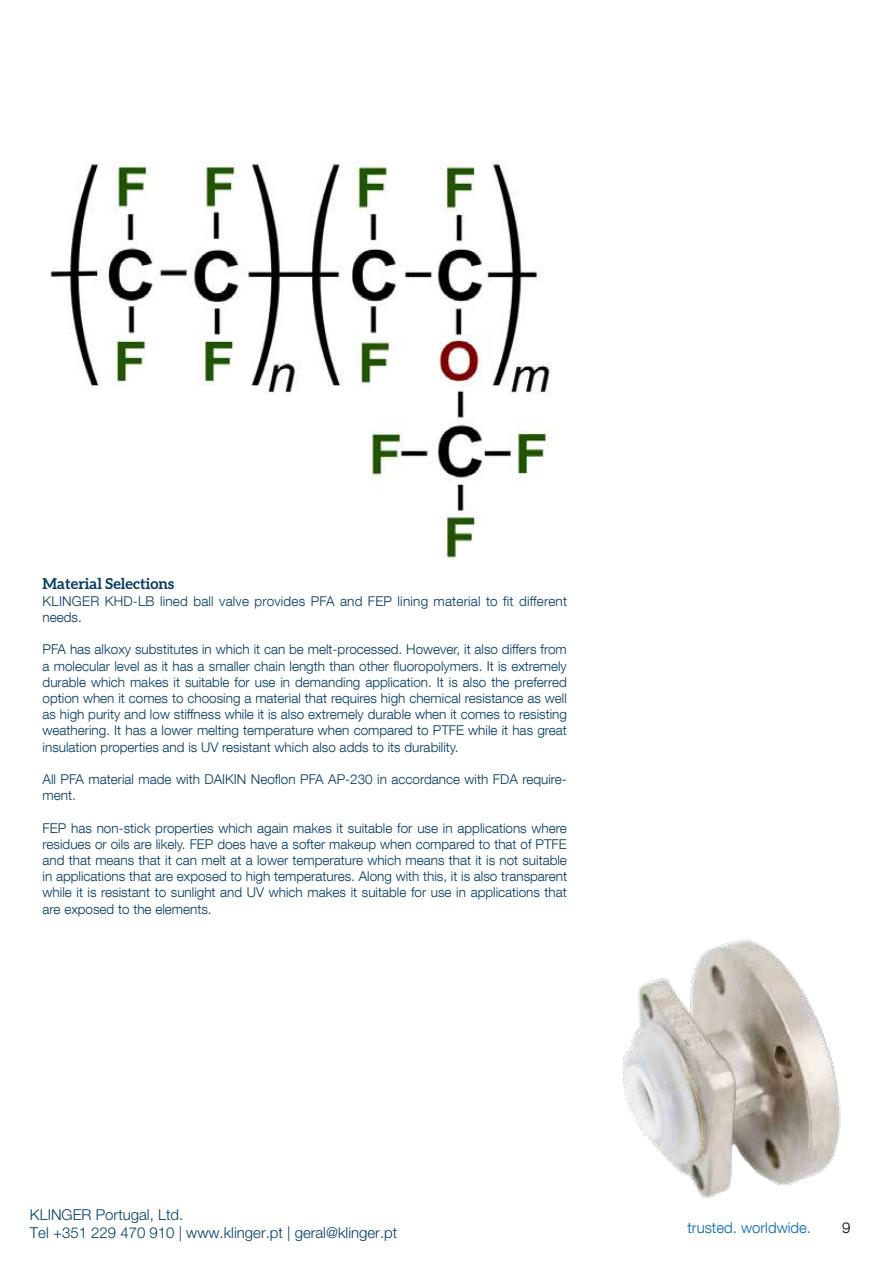
<style>
.page{position:relative;width:893px;height:1263px;background:#fff}
.page>*{position:absolute;margin:0;border:0;box-sizing:border-box;transform-origin:0 0}
.t1{font:300 15px/18px "Helvetica Neue LT Pro";color:#003b6a}
.t2{font:300 15px "Helvetica Neue LT Com";color:#0068b7}
.t3{font:700 15px "Aleo";color:#043963}
.t4{font:300 15px "Helvetica Neue LT Com";color:#000}
.t5{font:300 13.5px/16.2px "Helvetica Neue LT Com";color:#043963}
</style>
<div class="page">
<img style="left:50px;top:162px;width:510px;height:398px">
<img style="left:623px;top:939px;width:218px;height:260px">
<p class="t3" style="left:43px;top:575px;width:133px">Material Selections</p>
<p class="t5" style="left:43px;top:593px;width:526px">KLINGER KHD-LB lined ball valve provides PFA and FEP lining material to fit different needs.</p>
<p class="t5" style="left:43px;top:641px;width:526px;text-align:justify">PFA has alkoxy substitutes in which it can be melt-processed. However, it also differs from a molecular level as it has a smaller chain length than other fluoropolymers. It is extremely durable which makes it suitable for use in demanding application. It is also the preferred option when it comes to choosing a material that requires high chemical resistance as well as high purity and low stiffness while it is also extremely durable when it comes to resisting weathering. It has a lower melting temperature when compared to PTFE while it has great insulation properties and is UV resistant which also adds to its durability.</p>
<p class="t5" style="left:43px;top:771px;width:526px">All PFA material made with DAIKIN Neoflon PFA AP-230 in accordance with FDA require&shy;ment.</p>
<p class="t5" style="left:43px;top:819px;width:526px;text-align:justify">FEP has non-stick properties which again makes it suitable for use in applications where residues or oils are likely. FEP does have a softer makeup when compared to that of PTFE and that means that it can melt at a lower temperature which means that it is not suitable in applications that are exposed to high temperatures. Along with this, it is also transparent while it is resistant to sunlight and UV which makes it suitable for use in applications that are exposed to the elements.</p>
<p class="t1" style="left:30px;top:1205px;width:369px">KLINGER Portugal, Ltd.<br>Tel +351 229 470 910 | www.klinger.pt | geral@klinger.pt</p>
<p class="t2" style="left:687px;top:1219px;width:125px">trusted. worldwide.</p>
<p class="t4" style="left:842px;top:1219px;width:10px">9</p>
</div>
